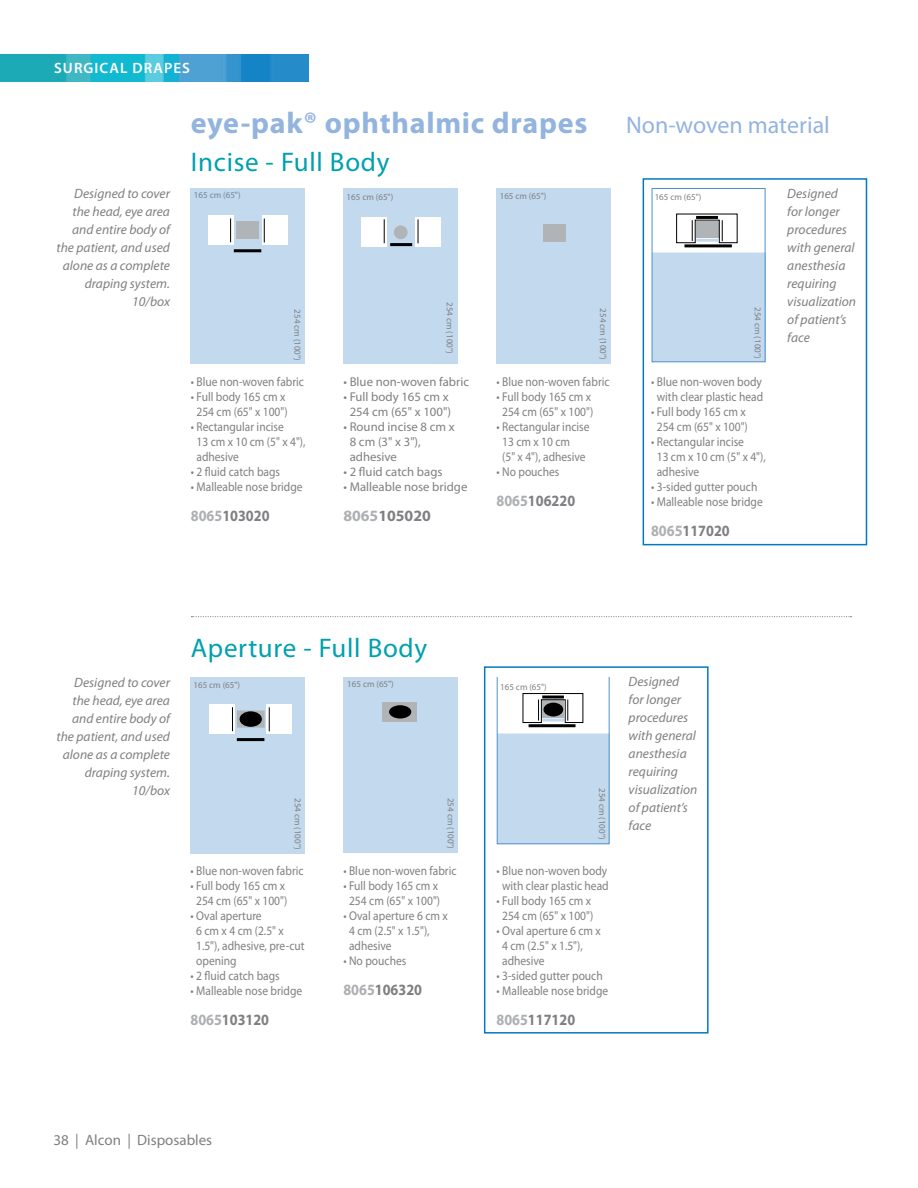
<style>
.page{position:relative;width:918px;height:1188px;background:#fff}
.page>*{position:absolute;margin:0;border:0;box-sizing:border-box;transform-origin:0 0}
.t1{font:700 30px "Myriad Pro";letter-spacing:.025em;color:#93b4df}
.t2{font:27px "Myriad Pro";letter-spacing:.025em;color:#00a0af}
.t3{font:24px "Myriad Pro";color:#93b4df}
.t4{font:700 15.75px "Myriad Pro";color:#807f83;scale:.9 1}
.t5{font:700 15.75px "Myriad Pro";color:#807f83}
.t6{font:15px "Myriad Pro";color:#807f83}
.t7{font:600 15px "Myriad Pro";letter-spacing:.07em;color:#fff}
.t8{font:italic 13.5px/18px "Myriad Pro";color:#807f83;text-align:right}
.t9{font:12.75px/15px "Myriad Pro";color:#807f83;text-align:center;scale:.9 1}
.t10{font:12.75px/15px "Myriad Pro";color:#807f83;text-align:center}
.t11{font:9px "Myriad Pro";color:#807f83}
.s1{color:#adafb2}
</style>
<div class="page">
<img style="left:0;top:54px;width:308px;height:27px">
<div style="left:191px;top:188px;width:114px;height:176px;background:#c2d9ee"></div>
<div style="left:237px;top:222px;width:22px;height:17px;background:#b1b4b6"></div>
<div style="left:208px;top:216px;width:26px;height:29px;background:#fff"></div>
<div style="left:262px;top:216px;width:25px;height:29px;background:#fff"></div>
<hr style="left:234px;top:249px;width:27px;height:3px;background:#000">
<svg style="left:230px;top:218px;width:1px;height:24px"></svg>
<svg style="left:264px;top:219px;width:1px;height:23px"></svg>
<div style="left:343px;top:188px;width:115px;height:176px;background:#c2d9ee"></div>
<div style="left:361px;top:217px;width:26px;height:29px;background:#fff"></div>
<div style="left:415px;top:217px;width:26px;height:29px;background:#fff"></div>
<hr style="left:390px;top:243px;width:22px;height:3px;background:#000">
<div style="left:394px;top:226px;width:14px;height:13px;background:#b1b4b6;border-radius:50%"></div>
<svg style="left:384px;top:219px;width:1px;height:24px"></svg>
<svg style="left:418px;top:219px;width:1px;height:24px"></svg>
<div style="left:497px;top:188px;width:114px;height:176px;background:#c2d9ee"></div>
<div style="left:543px;top:224px;width:22px;height:17px;background:#b1b4b6"></div>
<div style="left:652px;top:188px;width:114px;height:174px;border:1px solid #4d90cd"></div>
<div style="left:652px;top:253px;width:113px;height:109px;background:#c2d9ee"></div>
<div style="left:652px;top:253px;width:113px;height:109px;border:1px solid #4d90cd"></div>
<hr style="left:684px;top:244px;width:48px;height:3px;background:#000">
<svg style="left:676px;top:213px;width:62px;height:30px"></svg>
<svg style="left:191px;top:616px;width:660px;height:1px"></svg>
<div style="left:643px;top:178px;width:224px;height:367px;border:2px solid #0079c1"></div>
<div style="left:484px;top:666px;width:225px;height:368px;border:2px solid #0079c1"></div>
<div style="left:191px;top:677px;width:114px;height:176px;background:#c2d9ee"></div>
<div style="left:237px;top:710px;width:28px;height:18px;background:#b1b4b6"></div>
<div style="left:209px;top:704px;width:26px;height:30px;background:#fff"></div>
<hr style="left:237px;top:738px;width:27px;height:3px;background:#000">
<div style="left:240px;top:711px;width:22px;height:16px;background:#000;border-radius:50%"></div>
<div style="left:266px;top:704px;width:26px;height:30px;background:#fff"></div>
<svg style="left:232px;top:707px;width:1px;height:24px"></svg>
<svg style="left:269px;top:707px;width:1px;height:24px"></svg>
<div style="left:343px;top:677px;width:115px;height:176px;background:#c2d9ee"></div>
<div style="left:382px;top:702px;width:35px;height:19px;background:#b1b4b6"></div>
<div style="left:389px;top:705px;width:22px;height:14px;background:#000;border-radius:50%"></div>
<svg style="left:497px;top:677px;width:113px;height:167px"></svg>
<p class="t7" style="left:54px;top:59px;width:137px">SURGICAL DRAPES</p>
<p class="t8" style="left:57px;top:185px;width:115px">Designed to cover the head, eye area and entire body of the patient, and used alone as a complete draping system.<br>10/box</p>
<h1 class="t1" style="left:191px;top:103px;width:398px">eye-pak® ophthalmic drapes</h1>
<h3 class="t3" style="left:626px;top:110px;width:205px">Non-woven material</h3>
<h2 class="t2" style="left:191px;top:146px;width:200px">Incise - Full Body</h2>
<p class="t11" style="left:194px;top:190px;width:48px">165 cm (65")</p>
<p class="t11" style="left:347px;top:192px;width:48px">165 cm (65")</p>
<p class="t11" style="left:500px;top:191px;width:48px">165 cm (65")</p>
<p class="t11" style="left:303px;top:309px;width:53px;rotate:90deg">254 cm (100")</p>
<p class="t9" style="left:191px;top:374px;width:127px">• Blue non-woven fabric</p>
<p class="t9" style="left:191px;top:389px;width:109px">• Full body 165 cm x<br>254 cm (65" x 100")</p>
<p class="t9" style="left:197px;top:419px;width:123px;text-align:left;text-indent:-6px">• Rectangular incise<br>13 cm x 10 cm (5" x 4"), adhesive</p>
<p class="t9" style="left:191px;top:464px;width:101px">• 2 fluid catch bags</p>
<p class="t9" style="left:191px;top:479px;width:126px">• Malleable nose bridge</p>
<p class="t4" style="left:191px;top:505px;width:89px"><span class="s1">8065</span>103020</p>
<p class="t11" style="left:456px;top:302px;width:53px;rotate:90deg">254 cm (100")</p>
<p class="t10" style="left:343px;top:374px;width:127px">• Blue non-woven fabric</p>
<p class="t10" style="left:343px;top:389px;width:109px">• Full body 165 cm x<br>254 cm (65" x 100")</p>
<p class="t10" style="left:350px;top:419px;width:106px;text-align:left;text-indent:-6px">• Round incise 8 cm x<br>8 cm (3" x 3"), adhesive</p>
<p class="t10" style="left:343px;top:464px;width:101px">• 2 fluid catch bags</p>
<p class="t10" style="left:343px;top:479px;width:126px">• Malleable nose bridge</p>
<p class="t5" style="left:343px;top:505px;width:89px"><span class="s1">8065</span>105020</p>
<p class="t11" style="left:609px;top:308px;width:53px;rotate:90deg">254 cm (100")</p>
<p class="t9" style="left:497px;top:374px;width:127px">• Blue non-woven fabric</p>
<p class="t9" style="left:497px;top:389px;width:109px">• Full body 165 cm x<br>254 cm (65" x 100")</p>
<p class="t9" style="left:502px;top:419px;width:98px;text-align:left;text-indent:-6px">• Rectangular incise<br>13 cm x 10 cm<br>(5" x 4"), adhesive</p>
<p class="t9" style="left:497px;top:464px;width:71px">• No pouches</p>
<p class="t4" style="left:497px;top:490px;width:89px"><span class="s1">8065</span>106220</p>
<p class="t11" style="left:655px;top:191px;width:48px">165 cm (65")</p>
<p class="t11" style="left:763px;top:307px;width:53px;rotate:90deg">254 cm (100")</p>
<p class="t9" style="left:651px;top:374px;width:126px">• Blue non-woven body with clear plastic head</p>
<p class="t9" style="left:651px;top:404px;width:109px">• Full body 165 cm x<br>254 cm (65" x 100")</p>
<p class="t9" style="left:657px;top:434px;width:123px;text-align:left;text-indent:-6px">• Rectangular incise<br>13 cm x 10 cm (5" x 4"), adhesive</p>
<p class="t9" style="left:651px;top:479px;width:120px">• 3-sided gutter pouch</p>
<p class="t9" style="left:651px;top:494px;width:126px">• Malleable nose bridge</p>
<p class="t4" style="left:651px;top:520px;width:89px"><span class="s1">8065</span>117020</p>
<p class="t8" style="left:787px;top:184px;width:70px;text-align:left">Designed for longer procedures with general anesthesia requiring visualization of patient’s face</p>
<p class="t8" style="left:57px;top:674px;width:115px">Designed to cover the head, eye area and entire body of the patient, and used alone as a complete draping system.<br>10/box</p>
<h2 class="t2" style="left:191px;top:632px;width:238px">Aperture - Full Body</h2>
<p class="t11" style="left:193px;top:679px;width:48px">165 cm (65")</p>
<p class="t11" style="left:347px;top:679px;width:48px">165 cm (65")</p>
<p class="t11" style="left:303px;top:798px;width:53px;rotate:90deg">254 cm (100")</p>
<p class="t9" style="left:191px;top:863px;width:127px">• Blue non-woven fabric</p>
<p class="t9" style="left:191px;top:878px;width:109px">• Full body 165 cm x<br>254 cm (65" x 100")</p>
<p class="t9" style="left:196px;top:908px;width:122px;text-align:left;text-indent:-6px">• Oval aperture<br>6 cm x 4 cm (2.5" x<br>1.5"), adhesive, pre-cut opening</p>
<p class="t9" style="left:191px;top:968px;width:101px">• 2 fluid catch bags</p>
<p class="t9" style="left:191px;top:983px;width:126px">• Malleable nose bridge</p>
<p class="t4" style="left:191px;top:1010px;width:89px"><span class="s1">8065</span>103120</p>
<p class="t11" style="left:456px;top:798px;width:53px;rotate:90deg">254 cm (100")</p>
<p class="t9" style="left:343px;top:863px;width:127px">• Blue non-woven fabric</p>
<p class="t9" style="left:343px;top:878px;width:109px">• Full body 165 cm x<br>254 cm (65" x 100")</p>
<p class="t9" style="left:349px;top:908px;width:111px;text-align:left;text-indent:-6px">• Oval aperture 6 cm x<br>4 cm (2.5" x 1.5"), adhesive</p>
<p class="t9" style="left:343px;top:953px;width:71px">• No pouches</p>
<p class="t4" style="left:343px;top:980px;width:89px"><span class="s1">8065</span>106320</p>
<p class="t11" style="left:500px;top:681px;width:48px">165 cm (65")</p>
<p class="t11" style="left:608px;top:788px;width:53px;rotate:90deg">254 cm (100")</p>
<p class="t9" style="left:497px;top:863px;width:126px">• Blue non-woven body with clear plastic head</p>
<p class="t9" style="left:497px;top:893px;width:109px">• Full body 165 cm x<br>254 cm (65" x 100")</p>
<p class="t9" style="left:502px;top:923px;width:111px;text-align:left;text-indent:-6px">• Oval aperture 6 cm x<br>4 cm (2.5" x 1.5"), adhesive</p>
<p class="t9" style="left:497px;top:968px;width:120px">• 3-sided gutter pouch</p>
<p class="t9" style="left:497px;top:983px;width:126px">• Malleable nose bridge</p>
<p class="t4" style="left:497px;top:1010px;width:89px"><span class="s1">8065</span>117120</p>
<p class="t8" style="left:629px;top:673px;width:70px;text-align:left">Designed for longer procedures with general anesthesia requiring visualization of patient’s face</p>
<p class="t6" style="left:53px;top:1131px;width:160px">38 | Alcon | Disposables</p>
</div>
